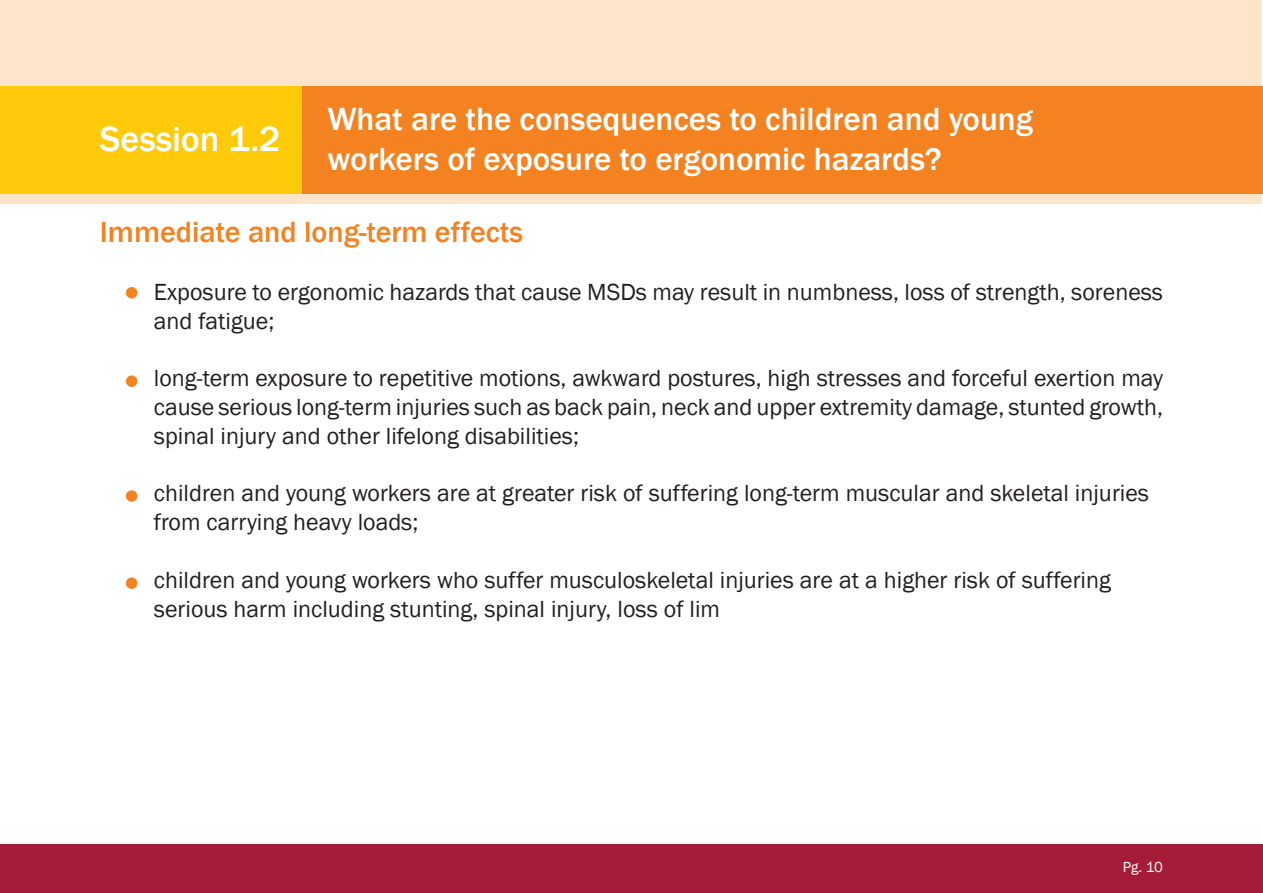
<style>
.page{position:relative;width:1263px;height:893px;background:#fff}
.page>*{position:absolute;margin:0;border:0;box-sizing:border-box;transform-origin:0 0}
.t1{font:500 36px "Franklin Gothic";color:#fff}
.t2{font:500 33px "Franklin Gothic";color:#fff}
.t3{font:500 30px "Franklin Gothic";color:#f58220}
.t4{font:24px/28.8px "Franklin Gothic";color:#231f20}
.t5{font:15px "Franklin Gothic";color:#fff}
</style>
<div class="page">
<div style="left:0;top:845px;width:1263px;height:48px;background:#a41c37"></div>
<div style="left:1px;top:1px;width:1261px;height:203px;background:#fee5ca"></div>
<div style="left:1px;top:86px;width:303px;height:107px;background:#feca0a"></div>
<div style="left:303px;top:86px;width:960px;height:107px;background:#f58220"></div>
<div style="left:126px;top:287px;width:11px;height:11px;background:#f58220;border-radius:50%"></div>
<div style="left:126px;top:375px;width:11px;height:12px;background:#f58220;border-radius:50%"></div>
<div style="left:126px;top:490px;width:11px;height:12px;background:#f58220;border-radius:50%"></div>
<div style="left:126px;top:577px;width:11px;height:12px;background:#f58220;border-radius:50%"></div>
<p class="t1" style="left:100px;top:116px;width:182px">Session 1.2</p>
<p class="t2" style="left:327px;top:99px;width:707px">What are the consequences to children and young</p>
<p class="t2" style="left:327px;top:138px;width:616px">workers of exposure to ergonomic hazards?</p>
<p class="t3" style="left:100px;top:214px;width:425px">Immediate and long-term effects</p>
<p class="t4" style="left:154px;top:278px;width:1011px">Exposure to ergonomic hazards that cause MSDs may result in numbness, loss of strength, soreness</p>
<p class="t4" style="left:154px;top:307px;width:122px">and fatigue;</p>
<p class="t4" style="left:154px;top:364px;width:1010px">long-term exposure to repetitive motions, awkward postures, high stresses and forceful exertion may</p>
<p class="t4" style="left:154px;top:393px;width:1010px">cause serious long-term injuries such as back pain, neck and upper extremity damage, stunted growth,</p>
<p class="t4" style="left:154px;top:422px;width:427px">spinal injury and other lifelong disabilities;</p>
<p class="t4" style="left:154px;top:479px;width:996px">children and young workers are at greater risk of suffering long-term muscular and skeletal injuries</p>
<p class="t4" style="left:154px;top:508px;width:266px">from carrying heavy loads;</p>
<p class="t4" style="left:154px;top:566px;width:958px">children and young workers who suffer musculoskeletal injuries are at a higher risk of suffering serious harm including stunting, spinal injury, loss of lim</p>
<p class="t5" style="left:1123px;top:858px;width:42px">Pg. 10</p>
</div>
